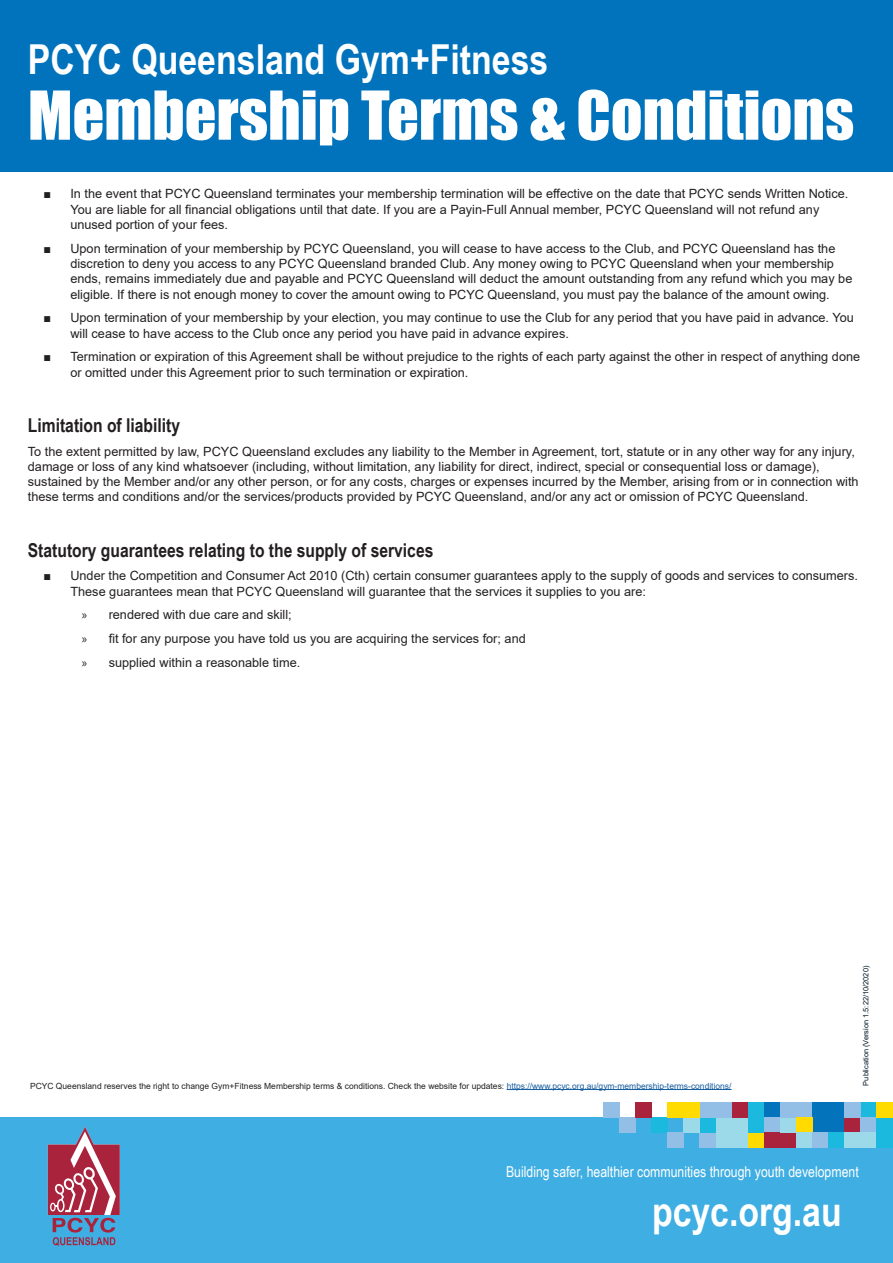
<style>
.page{position:relative;width:893px;height:1263px;background:#fff}
.page>*{position:absolute;margin:0;border:0;box-sizing:border-box;transform-origin:0 0}
.t1{font:62.25px "Impact";color:#fff}
.t2{font:700 41.25px "Arial Narrow";color:#fff}
.Subheading{font:700 19.05px "Arial Narrow";color:#231f20}
.t3{font:15px "Arial Narrow";color:#fff}
.Bullet_points{font:12.75px/15.3px "Arial";color:#231f20}
.t4{font:8.55px "Arial";color:#231f20}
.t5{font:7.35px "Arial";color:#001726}
.s1{font-family:"Myriad Pro"}
.s2{color:#175d9e}
</style>
<div class="page">
<div style="left:0;top:1117px;width:893px;height:146px;background:#3faee2"></div>
<div style="left:716px;top:1117px;width:32px;height:30px;background:#9cdaea"></div>
<div style="left:700px;top:1132px;width:16px;height:15px;background:#93bee5"></div>
<div style="left:651px;top:1117px;width:16px;height:15px;background:#1cb9df"></div>
<div style="left:748px;top:1132px;width:16px;height:15px;background:#ffdb01"></div>
<div style="left:748px;top:1102px;width:16px;height:30px;background:#1cb9df"></div>
<div style="left:732px;top:1102px;width:16px;height:15px;background:#a9233d"></div>
<div style="left:700px;top:1117px;width:16px;height:15px;background:#1cb9df"></div>
<div style="left:700px;top:1102px;width:32px;height:15px;background:#93bee5"></div>
<div style="left:684px;top:1117px;width:16px;height:15px;background:#9cdaea"></div>
<div style="left:667px;top:1102px;width:33px;height:15px;background:#ffdb01"></div>
<div style="left:619px;top:1117px;width:16px;height:15px;background:#93bee5"></div>
<div style="left:635px;top:1102px;width:16px;height:15px;background:#a9233d"></div>
<div style="left:667px;top:1132px;width:17px;height:15px;background:#93bee5"></div>
<div style="left:764px;top:1102px;width:16px;height:15px;background:#0373bb"></div>
<div style="left:764px;top:1117px;width:16px;height:15px;background:#93bee5"></div>
<div style="left:764px;top:1132px;width:32px;height:15px;background:#a9233d"></div>
<div style="left:780px;top:1117px;width:16px;height:15px;background:#9cdaea"></div>
<div style="left:780px;top:1102px;width:32px;height:15px;background:#93bee5"></div>
<div style="left:812px;top:1102px;width:33px;height:30px;background:#0373bb"></div>
<div style="left:796px;top:1117px;width:16px;height:15px;background:#ffdb01"></div>
<div style="left:796px;top:1132px;width:16px;height:15px;background:#9cdaea"></div>
<div style="left:845px;top:1117px;width:16px;height:15px;background:#a9233d"></div>
<div style="left:812px;top:1132px;width:16px;height:15px;background:#93bee5"></div>
<div style="left:861px;top:1102px;width:16px;height:15px;background:#1cb9df"></div>
<div style="left:845px;top:1102px;width:16px;height:15px;background:#93bee5"></div>
<div style="left:861px;top:1117px;width:16px;height:15px;background:#93bee5"></div>
<div style="left:828px;top:1132px;width:17px;height:15px;background:#1cb9df"></div>
<div style="left:845px;top:1132px;width:32px;height:15px;background:#9cdaea"></div>
<div style="left:877px;top:1117px;width:16px;height:30px;background:#1cb9df"></div>
<div style="left:877px;top:1102px;width:16px;height:15px;background:#ffdb01"></div>
<div style="left:603px;top:1102px;width:16px;height:15px;background:#93bee5"></div>
<svg style="left:48px;top:1127px;width:72px;height:119px"></svg>
<div style="left:0;top:0;width:893px;height:171px;background:#0073bc"></div>
<hr style="left:507px;top:1089px;width:225px;height:1px;background:#175d9e">
<h2 class="t2" style="left:28px;top:28px;width:522px">PCYC Queensland Gym+Fitness</h2>
<h1 class="t1" style="left:28px;top:67px;width:828px">Membership Terms &amp; Conditions</h1>
<p class="Bullet_points" style="left:70px;top:186px;width:779px;text-indent:-27px">■ In the event that PCYC Queensland terminates your membership termination will be effective on the date that PCYC sends Written Notice.<br>You are liable for all financial obligations until that date. If you are a Payin-Full Annual member, PCYC Queensland will not refund any unused portion of your fees.</p>
<p class="Bullet_points" style="left:70px;top:241px;width:783px;text-indent:-27px">■ Upon termination of your membership by PCYC Queensland, you will cease to have access to the Club, and PCYC Queensland has the discretion to deny you access to any PCYC Queensland branded Club. Any money owing to PCYC Queensland when your membership ends, remains immediately due and payable and PCYC Queensland will deduct the amount outstanding from any refund which you may be eligible. If there is not enough money to cover the amount owing to PCYC Queensland, you must pay the balance of the amount owing.</p>
<p class="Bullet_points" style="left:70px;top:310px;width:785px;text-indent:-27px">■ Upon termination of your membership by your election, you may continue to use the Club for any period that you have paid in advance. You will cease to have access to the Club once any period you have paid in advance expires.</p>
<p class="Bullet_points" style="left:70px;top:349px;width:791px;text-indent:-27px">■ Termination or expiration of this Agreement shall be without prejudice to the rights of each party against the other in respect of anything done or omitted under this Agreement prior to such termination or expiration.</p>
<p class="Subheading" style="left:28px;top:411px;width:154px">Limitation of liability</p>
<p class="Bullet_points" style="left:28px;top:443px;width:832px">To the extent permitted by law, PCYC Queensland excludes any liability to the Member in Agreement, tort, statute or in any other way for any injury, damage or loss of any kind whatsoever (including, without limitation, any liability for direct, indirect, special or consequential loss or damage), sustained by the Member and/or any other person, or for any costs, charges or expenses incurred by the Member, arising from or in connection with these terms and conditions and/or the services/products provided by PCYC Queensland, and/or any act or omission of PCYC Queensland.</p>
<p class="Subheading" style="left:28px;top:535px;width:407px">Statutory guarantees relating to the supply of services</p>
<p class="Bullet_points" style="left:70px;top:568px;width:789px;text-indent:-27px">■ Under the Competition and Consumer Act 2010 (Cth) certain consumer guarantees apply to the supply of goods and services to consumers.<br>These guarantees mean that PCYC Queensland will guarantee that the services it supplies to you are:</p>
<p class="Bullet_points" style="left:82px;top:607px;width:212px"><span class="s1">»</span> rendered with due care and skill;</p>
<p class="Bullet_points" style="left:82px;top:631px;width:446px"><span class="s1">»</span> fit for any purpose you have told us you are acquiring the services for; and</p>
<p class="Bullet_points" style="left:82px;top:655px;width:220px"><span class="s1">»</span> supplied within a reasonable time.</p>
<p class="t4" style="left:30px;top:1080px;width:703px">PCYC Queensland reserves the right to change Gym+Fitness Membership terms &amp; conditions. Check the website for updates: <span class="s2">https://www.pcyc.org.au/gym-membership-terms-conditions/</span></p>
<p class="t5" style="left:861px;top:1085px;width:121px;rotate:-90deg">Publication (Version 1.5:22/10/2020)</p>
<p class="t3" style="left:506px;top:1161px;width:354px">Building safer, healthier communities through youth development</p>
<h2 class="t2" style="left:652px;top:1180px;width:191px">pcyc.org.au</h2>
</div>
